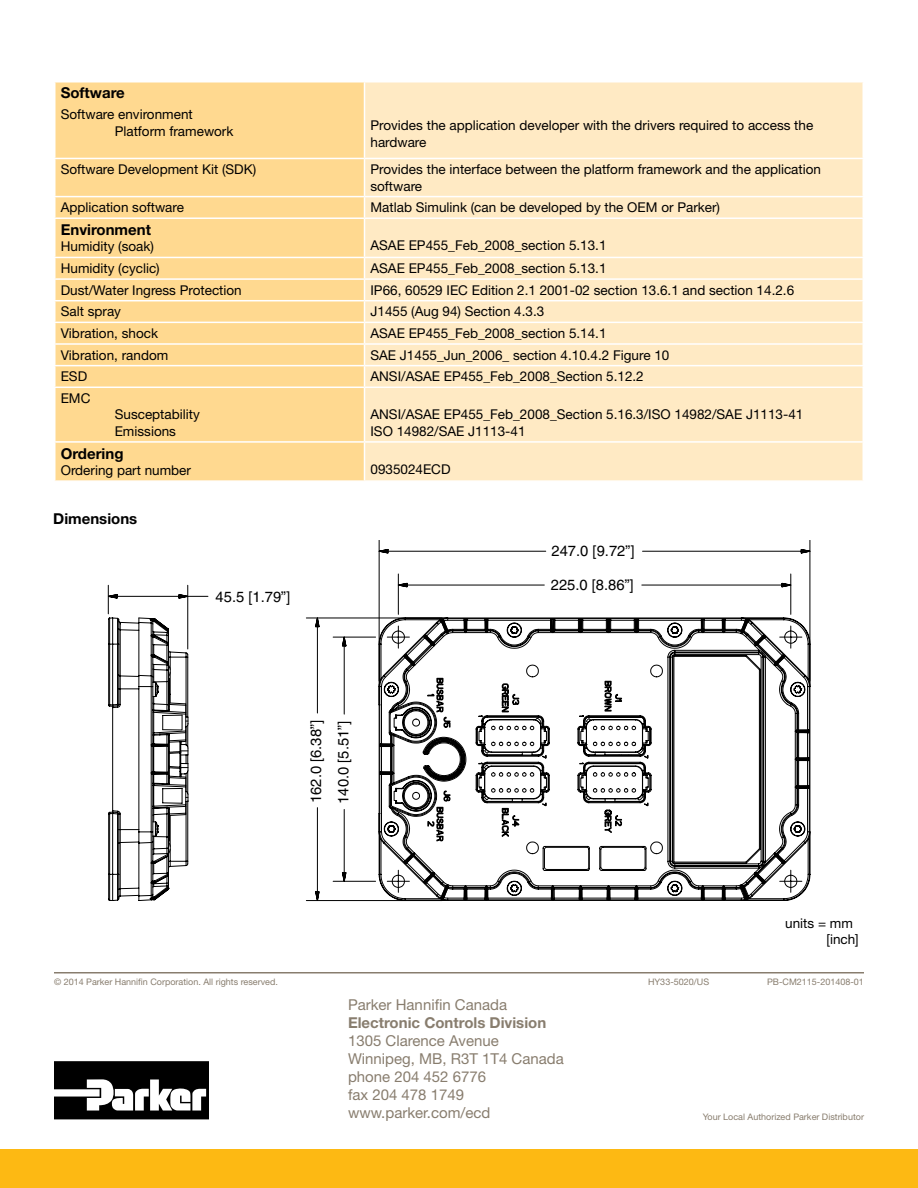
<style>
.page{position:relative;width:918px;height:1188px;background:#fff}
.page>*{position:absolute;margin:0;border:0;box-sizing:border-box;transform-origin:0 0}
.t1{font:15px/18px "Helvetica Neue LT Std";color:#887d6e}
.t2{font:700 15px "Helvetica Neue LT Std";color:#000}
.t3{font:700 15px "Helvetica Neue LT Std";color:#887d6e}
.t4{font:14.7px/27.3px "Helvetica";color:#000}
.t5{font:13.5px/16.5px "Helvetica Neue LT Std";color:#000}
.t6{font:9px "Helvetica Neue LT Std";color:#887d6e}
</style>
<div class="page">
<div style="left:0;top:1150px;width:918px;height:38px;background:#fdb913"></div>
<hr style="left:54px;top:972px;width:810px;height:2px;background:#887d6e">
<svg style="left:54px;top:1061px;width:155px;height:58px"></svg>
<div style="left:56px;top:82px;width:308px;height:398px;background:#ffd990"></div>
<div style="left:365px;top:82px;width:497px;height:398px;background:#ffeac4"></div>
<hr style="left:54px;top:158px;width:310px;height:1px;background:#fff">
<hr style="left:364px;top:158px;width:500px;height:1px;background:#fff">
<hr style="left:54px;top:196px;width:310px;height:1px;background:#fff">
<hr style="left:364px;top:196px;width:500px;height:1px;background:#fff">
<hr style="left:54px;top:217px;width:310px;height:2px;background:#fff">
<hr style="left:364px;top:217px;width:500px;height:2px;background:#fff">
<hr style="left:54px;top:257px;width:310px;height:1px;background:#fff">
<hr style="left:364px;top:257px;width:500px;height:1px;background:#fff">
<hr style="left:54px;top:278px;width:310px;height:2px;background:#fff">
<hr style="left:364px;top:278px;width:500px;height:2px;background:#fff">
<hr style="left:54px;top:300px;width:310px;height:1px;background:#fff">
<hr style="left:364px;top:300px;width:500px;height:1px;background:#fff">
<hr style="left:54px;top:322px;width:310px;height:1px;background:#fff">
<hr style="left:364px;top:322px;width:500px;height:1px;background:#fff">
<hr style="left:54px;top:343px;width:310px;height:2px;background:#fff">
<hr style="left:364px;top:343px;width:500px;height:2px;background:#fff">
<hr style="left:54px;top:365px;width:310px;height:1px;background:#fff">
<hr style="left:364px;top:365px;width:500px;height:1px;background:#fff">
<hr style="left:54px;top:387px;width:310px;height:1px;background:#fff">
<hr style="left:364px;top:387px;width:500px;height:1px;background:#fff">
<hr style="left:54px;top:441px;width:310px;height:2px;background:#fff">
<hr style="left:364px;top:441px;width:500px;height:2px;background:#fff">
<svg style="left:782px;top:540px;width:29px;height:310px"></svg>
<svg style="left:379px;top:617px;width:431px;height:283px"></svg>
<svg style="left:342px;top:636px;width:5px;height:245px"></svg>
<hr style="left:333px;top:637px;width:43px;height:1px;background:#000">
<hr style="left:333px;top:881px;width:43px;height:1px;background:#000">
<svg style="left:315px;top:617px;width:5px;height:283px"></svg>
<hr style="left:306px;top:618px;width:136px;height:1px;background:#000">
<hr style="left:306px;top:900px;width:136px;height:1px;background:#000">
<svg style="left:108px;top:585px;width:100px;height:316px"></svg>
<svg style="left:378px;top:549px;width:432px;height:5px"></svg>
<hr style="left:379px;top:540px;width:1px;height:141px;background:#000">
<hr style="left:810px;top:540px;width:1px;height:141px;background:#000">
<svg style="left:397px;top:583px;width:397px;height:5px"></svg>
<hr style="left:791px;top:574px;width:1px;height:40px;background:#000">
<hr style="left:398px;top:574px;width:1px;height:40px;background:#000">
<div style="left:680px;top:674px;width:72px;height:164px;background:#fff"></div>
<p class="t2" style="left:61px;top:84px;width:66px">Software</p>
<p class="t5" style="left:115px;top:106px;width:120px;text-indent:-54px">Software environment<br>Platform framework</p>
<p class="t5" style="left:370px;top:117px;width:444px">Provides the application developer with the drivers required to access the hardware</p>
<p class="t5" style="left:61px;top:161px;width:197px">Software Development Kit (SDK)</p>
<p class="t5" style="left:370px;top:161px;width:452px">Provides the interface between the platform framework and the application software</p>
<p class="t5" style="left:61px;top:199px;width:125px">Application software</p>
<p class="t5" style="left:370px;top:199px;width:351px">Matlab Simulink (can be developed by the OEM or Parker)</p>
<p class="t2" style="left:61px;top:220px;width:92px">Environment</p>
<p class="t5" style="left:61px;top:238px;width:95px">Humidity (soak)</p>
<p class="t5" style="left:370px;top:237px;width:238px">ASAE EP455_Feb_2008_section 5.13.1</p>
<p class="t5" style="left:61px;top:260px;width:101px">Humidity (cyclic)</p>
<p class="t5" style="left:370px;top:260px;width:238px">ASAE EP455_Feb_2008_section 5.13.1</p>
<p class="t5" style="left:61px;top:281px;width:183px">Dust/Water Ingress Protection</p>
<p class="t5" style="left:370px;top:281px;width:425px">IP66, 60529 IEC Edition 2.1 2001-02 section 13.6.1 and section 14.2.6</p>
<p class="t5" style="left:61px;top:303px;width:62px">Salt spray</p>
<p class="t5" style="left:370px;top:303px;width:175px">J1455 (Aug 94) Section 4.3.3</p>
<p class="t5" style="left:61px;top:325px;width:99px">Vibration, shock</p>
<p class="t5" style="left:370px;top:325px;width:238px">ASAE EP455_Feb_2008_section 5.14.1</p>
<p class="t5" style="left:61px;top:346px;width:109px">Vibration, random</p>
<p class="t5" style="left:370px;top:346px;width:300px">SAE J1455_Jun_2006_ section 4.10.4.2 Figure 10</p>
<p class="t5" style="left:61px;top:368px;width:28px">ESD</p>
<p class="t5" style="left:370px;top:368px;width:275px">ANSI/ASAE EP455_Feb_2008_Section 5.12.2</p>
<p class="t5" style="left:61px;top:390px;width:31px">EMC</p>
<p class="t5" style="left:115px;top:406px;width:87px">Susceptability<br>Emissions</p>
<p class="t5" style="left:370px;top:406px;width:434px">ANSI/ASAE EP455_Feb_2008_Section 5.16.3/ISO 14982/SAE J1113-41<br>ISO 14982/SAE J1113-41</p>
<p class="t2" style="left:61px;top:444px;width:64px">Ordering</p>
<p class="t5" style="left:61px;top:462px;width:132px">Ordering part number</p>
<p class="t5" style="left:370px;top:461px;width:82px">0935024ECD</p>
<p class="t2" style="left:53px;top:509px;width:86px">Dimensions</p>
<p class="t4" style="left:216px;top:583px;width:76px">45.5 [1.79”]</p>
<p class="t4" style="left:302px;top:804px;width:85px;rotate:-90deg">162.0 [6.38”]<br>140.0 [5.51”]</p>
<p class="t4" style="left:552px;top:537px;width:84px">247.0 [9.72”]</p>
<p class="t4" style="left:551px;top:571px;width:84px">225.0 [8.86”]</p>
<p class="t5" style="left:827px;top:915px;width:34px;text-indent:-41px">units = mm [inch]</p>
<p class="t6" style="left:54px;top:976px;width:225px">© 2014 Parker Hannifin Corporation. All rights reserved.</p>
<p class="t6" style="left:648px;top:977px;width:63px">HY33-5020/US</p>
<p class="t6" style="left:767px;top:977px;width:98px">PB-CM2115-201408-01</p>
<p class="t1" style="left:348px;top:995px;width:161px">Parker Hannifin Canada</p>
<p class="t3" style="left:348px;top:1013px;width:200px">Electronic Controls Division</p>
<p class="t1" style="left:348px;top:1031px;width:217px">1305 Clarence Avenue<br>Winnipeg, MB, R3T 1T4 Canada phone 204 452 6776<br>fax 204 478 1749 www.parker.com/ecd</p>
<p class="t6" style="left:703px;top:1111px;width:163px">Your Local Authorized Parker Distributor</p>
</div>
